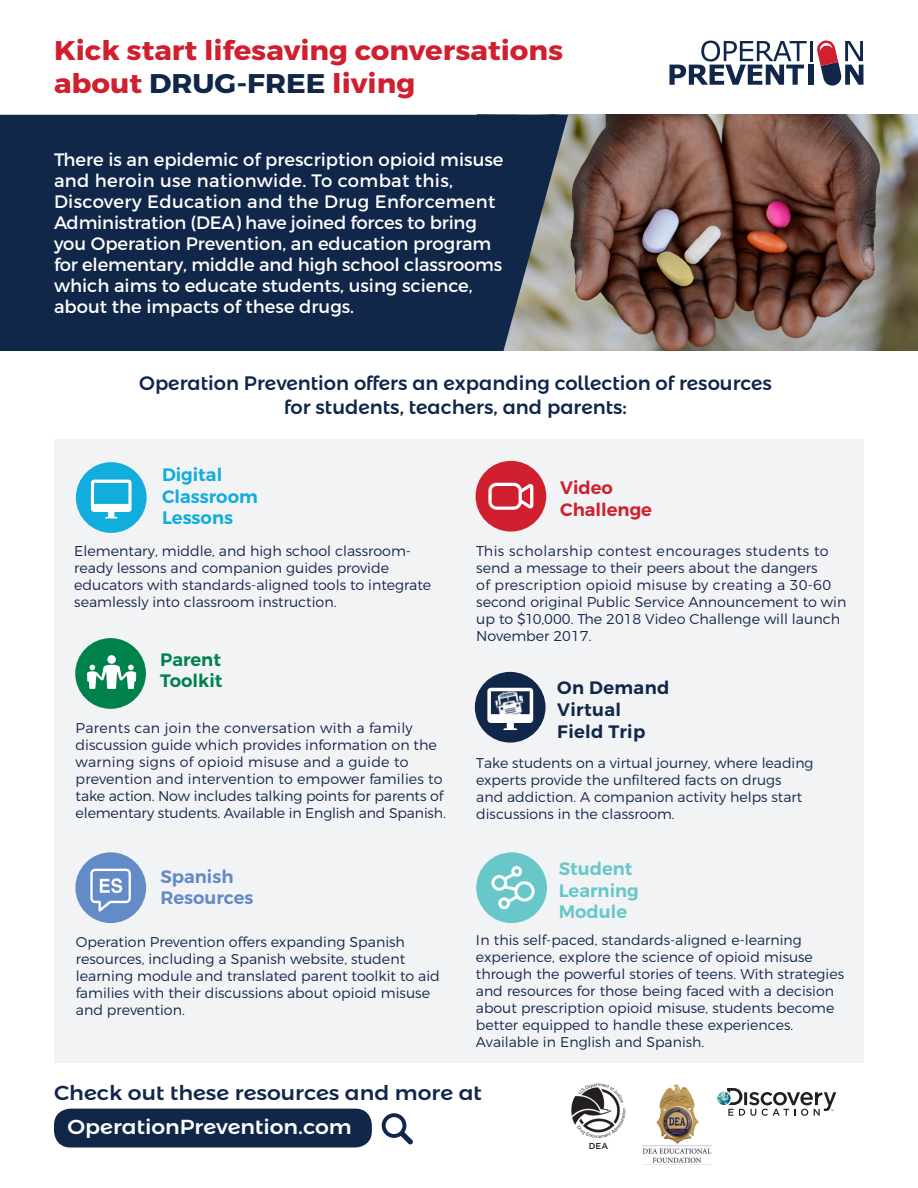
<style>
.page{position:relative;width:918px;height:1188px;background:#fff}
.page>*{position:absolute;margin:0;border:0;box-sizing:border-box;transform-origin:0 0}
.t1{font:700 27px "Montserrat";color:#d0202f;scale:1.08 1}
.t2{font:500 20.25px "Montserrat Alternates";color:#11274a;scale:1.08 1}
.t3{font:500 20.25px "Montserrat Alternates";color:#fff;scale:1.08 1}
.t4{font:500 19.5px/23.4px "Montserrat Alternates";color:#11274a;text-align:center}
.t5{font:18px/21px "Montserrat";color:#fff}
.t6{font:600 18px/21.6px "Montserrat";letter-spacing:.02em;color:#11274a}
.t7{font:600 18px/21.6px "Montserrat";color:#11addc}
.t8{font:600 18px/21.6px "Montserrat";color:#68c8c9}
.t9{font:600 18px "Montserrat";color:#638bc7}
.t10{font:600 18px/21.6px "Montserrat";color:#d0202f}
.t11{font:600 18px "Montserrat";color:#00824d}
.t12{font:300 14.25px/17.1px "Montserrat";color:#11274a}
.t13{font:300 14.1px/17.1px "Montserrat";color:#11274a}
.t14{font:500 8.7px "Gotham";color:#231f20}
.s1{color:#11274a}
.s2{font-size:14.25px}
</style>
<div class="page">
<img style="left:571px;top:1083px;width:55px;height:56px">
<div style="left:54px;top:1109px;width:318px;height:39px;background:#11274a;border-radius:16px"></div>
<div style="left:54px;top:439px;width:810px;height:624px;background:#f2f3f4"></div>
<hr style="left:811px;top:41px;width:2px;height:20px;background:#11274a">
<svg style="left:669px;top:41px;width:138px;height:44px"></svg>
<div style="left:809px;top:65px;width:5px;height:20px;background:#11274a"></div>
<svg style="left:817px;top:40px;width:46px;height:46px"></svg>
<img style="left:568px;top:115px;width:350px;height:236px">
<div style="left:0;top:115px;width:568px;height:236px;background:#11274a"></div>
<div style="left:476px;top:461px;width:70px;height:71px;background:#d0202f;border-radius:50%"></div>
<div style="left:75px;top:638px;width:71px;height:71px;background:#00824d;border-radius:50%"></div>
<svg style="left:87px;top:655px;width:49px;height:34px"></svg>
<img style="left:643px;top:1084px;width:68px;height:81px">
<img style="left:717px;top:1092px;width:14px;height:13px;border-radius:7px">
<svg style="left:727px;top:1088px;width:109px;height:28px"></svg>
<div style="left:76px;top:462px;width:71px;height:71px;background:#11addc;border-radius:50%"></div>
<svg style="left:91px;top:480px;width:41px;height:38px"></svg>
<div style="left:475px;top:672px;width:71px;height:71px;background:#11274a;border-radius:50%"></div>
<svg style="left:487px;top:688px;width:46px;height:42px"></svg>
<img style="left:494px;top:689px;width:32px;height:33px">
<svg style="left:382px;top:1113px;width:31px;height:31px"></svg>
<div style="left:75px;top:852px;width:71px;height:71px;background:#638bc7;border-radius:50%"></div>
<svg style="left:90px;top:869px;width:41px;height:43px"></svg>
<svg style="left:488px;top:483px;width:45px;height:27px"></svg>
<div style="left:476px;top:852px;width:71px;height:71px;background:#68c8c9;border-radius:50%"></div>
<svg style="left:491px;top:866px;width:44px;height:44px"></svg>
<p class="t1" style="left:54px;top:34px;width:473px">Kick start lifesaving conversations</p>
<p class="t1" style="left:54px;top:66px;width:336px">about <span class="s1">DRUG-FREE</span> living</p>
<p class="t5" style="left:54px;top:149px;width:451px">There is an epidemic of prescription opioid misuse and heroin use nationwide. To combat this, Discovery Education and the Drug Enforcement Administration (DEA) have joined forces to bring you Operation Prevention, an education program for elementary, middle and high school classrooms which aims to educate students, using science, about the impacts of these drugs.</p>
<p class="t4" style="left:139px;top:372px;width:634px">Operation Prevention offers an expanding collection of resources for students, teachers, and parents:</p>
<p class="t7" style="left:162px;top:464px;width:97px">Digital<br>Classroom<br>Lessons</p>
<p class="t10" style="left:560px;top:477px;width:93px">Video<br>Challenge</p>
<p class="t12" style="left:74px;top:542px;width:359px">Elementary, middle, and high school classroom&shy;ready lessons and companion guides provide educators with standards-aligned tools to integrate seamlessly into classroom instruction.</p>
<p class="t12" style="left:476px;top:542px;width:372px">This scholarship contest encourages students to send a message to their peers about the dangers<br>of prescription opioid misuse by creating a 30-60 second original Public Service Announcement to win up to $10,000. The 2018 Video Challenge will launch November 2017.</p>
<p class="t11" style="left:160px;top:648px;width:62px">Parent</p>
<p class="t11" style="left:160px;top:670px;width:64px">Toolkit</p>
<p class="t12" style="left:76px;top:719px;width:369px">Parents can join the conversation with a family discussion guide which provides information on the warning signs of opioid misuse and a guide to prevention and intervention to empower families to take action. Now includes talking points for parents of</p>
<p class="t13" style="left:76px;top:804px;width:372px"><span class="s2">elementary students.</span> Available in English and Spanish.</p>
<p class="t9" style="left:160px;top:865px;width:75px">Spanish</p>
<p class="t9" style="left:160px;top:887px;width:95px">Resources</p>
<p class="t12" style="left:76px;top:933px;width:366px">Operation Prevention offers expanding Spanish resources, including a Spanish website, student learning module and translated parent toolkit to aid families with their discussions about opioid misuse and prevention.</p>
<p class="t6" style="left:557px;top:677px;width:114px">On Demand<br>Virtual<br>Field Trip</p>
<p class="t13" style="left:476px;top:754px;width:339px">Take students on a virtual journey, where leading experts provide the unfiltered facts on drugs<br>and addiction. A companion activity helps start discussions in the classroom.</p>
<p class="t8" style="left:559px;top:858px;width:82px">Student<br>Learning<br>Module</p>
<p class="t13" style="left:476px;top:930px;width:370px">In this self-paced, standards-aligned e-learning experience, explore the science of opioid misuse through the powerful stories of teens. With strategies and resources for those being faced with a decision about prescription opioid misuse, students become better equipped to handle these experiences.<br>Available in English and Spanish.</p>
<p class="t2" style="left:54px;top:1080px;width:398px">Check out these resources and more at</p>
<p class="t3" style="left:68px;top:1114px;width:265px">OperationPrevention.com</p>
<p class="t14" style="left:589px;top:1141px;width:21px">DEA</p>
</div>
